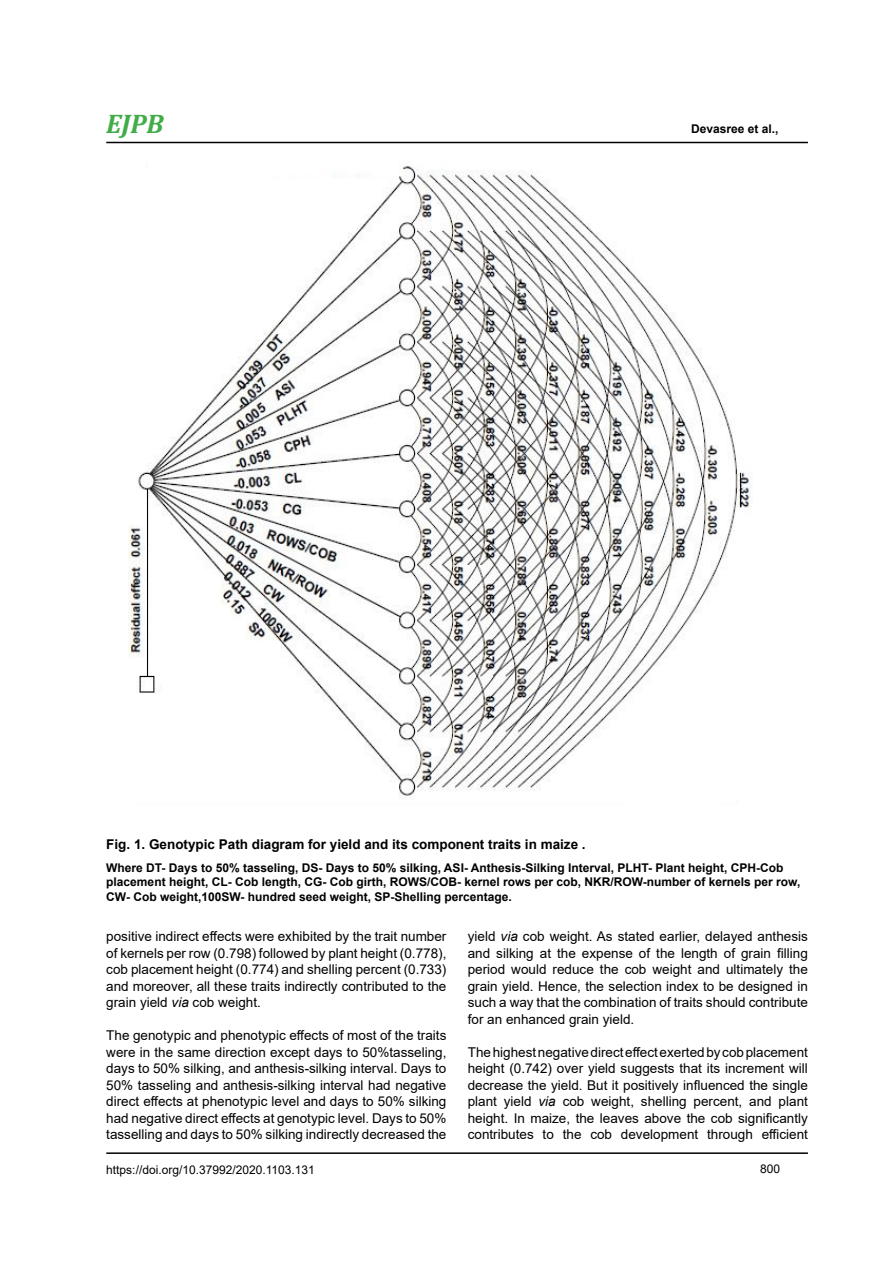
<style>
.page{position:relative;width:893px;height:1263px;background:#fff}
.page>*{position:absolute;margin:0;border:0;box-sizing:border-box;transform-origin:0 0}
.t1{font:italic 700 27px "Cambria";color:#41ad49}
.t2{font:13.5px/16.5px "Arial";color:#000;text-align:justify}
.t3{font:700 13.5px "Arial";color:#000}
.t4{font:700 12px/14.4px "Arial";color:#000}
.t5{font:12px "Arial";color:#000}
.s1{font-style:italic}
</style>
<div class="page">
<hr style="left:106px;top:1152px;width:702px;height:2px;background:#000">
<hr style="left:106px;top:142px;width:702px;height:1px;background:#000">
<img style="left:129px;top:166px;width:624px;height:633px">
<h1 class="t1" style="left:106px;top:105px;width:59px">EJPB</h1>
<p class="t4" style="left:691px;top:122px;width:89px">Devasree et al.,</p>
<p class="t3" style="left:106px;top:835px;width:481px">Fig. 1. Genotypic Path diagram for yield and its component traits in maize .</p>
<p class="t4" style="left:106px;top:861px;width:696px">Where DT- Days to 50% tasseling, DS- Days to 50% silking, ASI- Anthesis-Silking Interval, PLHT- Plant height, CPH-Cob placement height, CL- Cob length, CG- Cob girth, ROWS/COB- kernel rows per cob, NKR/ROW-number of kernels per row,<br>CW- Cob weight,100SW- hundred seed weight, SP-Shelling percentage.</p>
<p class="t2" style="left:106px;top:928px;width:342px">positive indirect effects were exhibited by the trait number of kernels per row (0.798) followed by plant height (0.778), cob placement height (0.774) and shelling percent (0.733) and moreover, all these traits indirectly contributed to the grain yield <span class="s1">via</span> cob weight.</p>
<p class="t2" style="left:106px;top:1027px;width:342px">The genotypic and phenotypic effects of most of the traits were in the same direction except days to 50%tasseling, days to 50% silking, and anthesis-silking interval. Days to 50% tasseling and anthesis-silking interval had negative direct effects at phenotypic level and days to 50% silking had negative direct effects at genotypic level. Days to 50% tasselling and days to 50% silking indirectly decreased the</p>
<p class="t2" style="left:468px;top:928px;width:342px">yield <span class="s1">via</span> cob weight. As stated earlier, delayed anthesis and silking at the expense of the length of grain filling period would reduce the cob weight and ultimately the grain yield. Hence, the selection index to be designed in such a way that the combination of traits should contribute for an enhanced grain yield.</p>
<p class="t2" style="left:468px;top:1043px;width:342px">The highest negative direct effect exerted by cob placement height (0.742) over yield suggests that its increment will decrease the yield. But it positively influenced the single plant yield <span class="s1">via</span> cob weight, shelling percent, and plant height. In maize, the leaves above the cob significantly contributes to the cob development through efficient</p>
<p class="t5" style="left:106px;top:1161px;width:210px">https://doi.org/10.37992/2020.1103.131</p>
<p class="t5" style="left:760px;top:1160px;width:22px">800</p>
</div>
